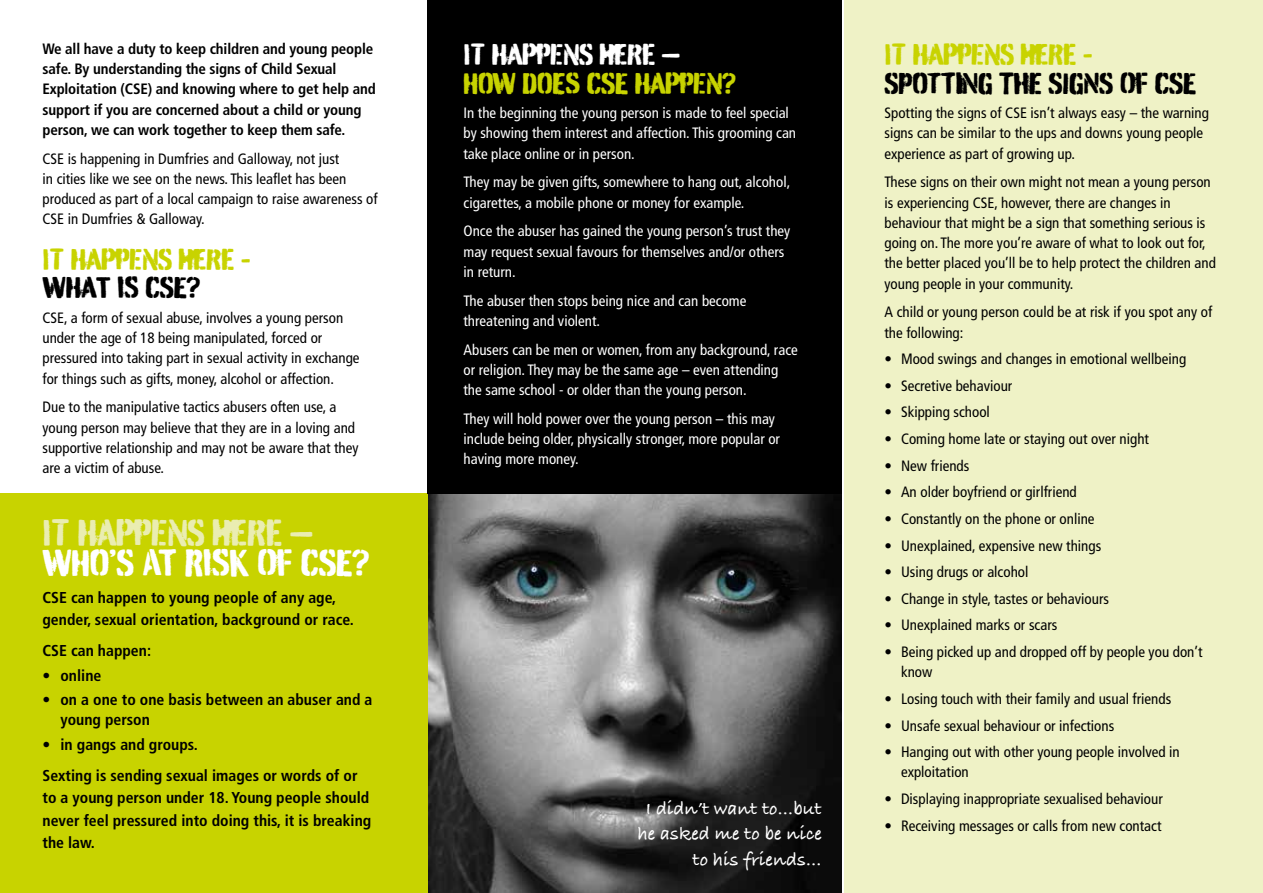
<style>
.page{position:relative;width:1263px;height:893px;background:#fff}
.page>*{position:absolute;margin:0;border:0;box-sizing:border-box;transform-origin:0 0}
.t1{font:37.5px "Burnaby Stencil";color:#fff}
.t2{font:37.5px "Burnaby Stencil";color:#eaedb1}
.t3{font:30px "Burnaby Stencil";color:#c8d300}
.t4{font:30px "Burnaby Stencil";color:#000}
.t5{font:30px "Burnaby Stencil";color:#fff}
.t6{font:19.5px/25.7px "Bradley Hand ITCTT Bold";color:#fff;text-align:right}
.t7{font:700 condensed 15.75px/22.5px "Frutiger";color:#000}
.t8{font:condensed 15px/20.2px "Frutiger";color:#000}
.t9{font:condensed 15px/20.2px "Frutiger";color:#fff}
.t10{font:700 condensed 15px/20.2px "Frutiger";letter-spacing:-.01em;color:#000}
</style>
<div class="page">
<img style="left:427px;top:494px;width:415px;height:399px">
<div style="left:0;top:494px;width:427px;height:399px;background:#c8d300"></div>
<div style="left:427px;top:0;width:415px;height:494px;background:#000"></div>
<div style="left:844px;top:0;width:419px;height:893px;background:#eff2c6"></div>
<p class="t10" style="left:43px;top:38px;width:335px">We all have a duty to keep children and young people safe. By understanding the signs of Child Sexual Exploitation (CSE) and knowing where to get help and support if you are concerned about a child or young person, we can work together to keep them safe.</p>
<p class="t8" style="left:43px;top:148px;width:337px">CSE is happening in Dumfries and Galloway, not just<br>in cities like we see on the news. This leaflet has been produced as part of a local campaign to raise awareness of CSE in Dumfries &amp; Galloway.</p>
<h2 class="t3" style="left:43px;top:242px;width:210px">IT HAPPENS HERE -</h2>
<h2 class="t4" style="left:43px;top:270px;width:159px">WHAT IS CSE?</h2>
<p class="t8" style="left:43px;top:308px;width:319px">CSE, a form of sexual abuse, involves a young person under the age of 18 being manipulated, forced or pressured into taking part in sexual activity in exchange for things such as gifts, money, alcohol or affection.</p>
<p class="t8" style="left:43px;top:397px;width:317px">Due to the manipulative tactics abusers often use, a young person may believe that they are in a loving and supportive relationship and may not be aware that they are a victim of abuse.</p>
<h2 class="t5" style="left:463px;top:37px;width:218px">IT HAPPENS HERE –</h2>
<h2 class="t3" style="left:463px;top:66px;width:274px">HOW DOES CSE HAPPEN?</h2>
<p class="t9" style="left:463px;top:103px;width:334px">In the beginning the young person is made to feel special by showing them interest and affection. This grooming can take place online or in person.</p>
<p class="t9" style="left:463px;top:172px;width:328px">They may be given gifts, somewhere to hang out, alcohol, cigarettes, a mobile phone or money for example.</p>
<p class="t9" style="left:463px;top:221px;width:328px">Once the abuser has gained the young person’s trust they may request sexual favours for themselves and/or others in return.</p>
<p class="t9" style="left:463px;top:290px;width:284px">The abuser then stops being nice and can become threatening and violent.</p>
<p class="t9" style="left:463px;top:339px;width:336px">Abusers can be men or women, from any background, race or religion. They may be the same age – even attending the same school - or older than the young person.</p>
<p class="t9" style="left:463px;top:409px;width:318px">They will hold power over the young person – this may include being older, physically stronger, more popular or having more money.</p>
<h1 class="t2" style="left:43px;top:511px;width:272px">IT HAPPENS HERE –</h1>
<h1 class="t1" style="left:43px;top:541px;width:328px">WHO’S AT RISK OF CSE?</h1>
<p class="t7" style="left:43px;top:586px;width:313px">CSE can happen to young people of any age, gender, sexual orientation, background or race.</p>
<p class="t7" style="left:43px;top:639px;width:110px">CSE can happen:</p>
<p class="t7" style="left:43px;top:664px;width:60px">• online</p>
<p class="t7" style="left:61px;top:690px;width:313px;line-height:20.2px;text-indent:-18px">• on a one to one basis between an abuser and a young person</p>
<p class="t7" style="left:43px;top:729px;width:317px;line-height:31px">• in gangs and groups.<br>Sexting is sending sexual images or words of or</p>
<p class="t7" style="left:43px;top:787px;width:330px">to a young person under 18. Young people should never feel pressured into doing this, it is breaking the law.</p>
<h3 class="t6" style="left:637px;top:795px;width:186px">I didn’t want to…but he asked me to be nice to his friends…</h3>
<h2 class="t3" style="left:884px;top:37px;width:210px">IT HAPPENS HERE -</h2>
<h2 class="t4" style="left:884px;top:66px;width:313px">SPOTTING THE SIGNS OF CSE</h2>
<p class="t8" style="left:884px;top:103px;width:326px">Spotting the signs of CSE isn’t always easy – the warning signs can be similar to the ups and downs young people experience as part of growing up.</p>
<p class="t8" style="left:884px;top:172px;width:333px">These signs on their own might not mean a young person is experiencing CSE, however, there are changes in behaviour that might be a sign that something serious is going on. The more you’re aware of what to look out for, the better placed you’ll be to help protect the children and young people in your community.</p>
<p class="t8" style="left:884px;top:302px;width:329px">A child or young person could be at risk if you spot any of the following:</p>
<p class="t8" style="left:884px;top:349px;width:303px">• Mood swings and changes in emotional wellbeing</p>
<p class="t8" style="left:884px;top:376px;width:129px">• Secretive behaviour</p>
<p class="t8" style="left:884px;top:402px;width:107px">• Skipping school</p>
<p class="t8" style="left:884px;top:429px;width:266px">• Coming home late or staying out over night</p>
<p class="t8" style="left:884px;top:455px;width:86px">• New friends</p>
<p class="t8" style="left:884px;top:482px;width:194px">• An older boyfriend or girlfriend</p>
<p class="t8" style="left:884px;top:509px;width:212px">• Constantly on the phone or online</p>
<p class="t8" style="left:884px;top:535px;width:218px">• Unexplained, expensive new things</p>
<p class="t8" style="left:884px;top:562px;width:145px">• Using drugs or alcohol</p>
<p class="t8" style="left:884px;top:589px;width:226px">• Change in style, tastes or behaviours</p>
<p class="t8" style="left:884px;top:615px;width:174px">• Unexplained marks or scars</p>
<p class="t8" style="left:901px;top:642px;width:303px;text-indent:-16px">• Being picked up and dropped off by people you don’t know</p>
<p class="t8" style="left:884px;top:689px;width:288px">• Losing touch with their family and usual friends</p>
<p class="t8" style="left:884px;top:715px;width:231px">• Unsafe sexual behaviour or infections</p>
<p class="t8" style="left:901px;top:742px;width:280px;text-indent:-16px">• Hanging out with other young people involved in exploitation</p>
<p class="t8" style="left:884px;top:789px;width:280px">• Displaying inappropriate sexualised behaviour</p>
<p class="t8" style="left:884px;top:815px;width:278px">• Receiving messages or calls from new contact</p>
</div>
